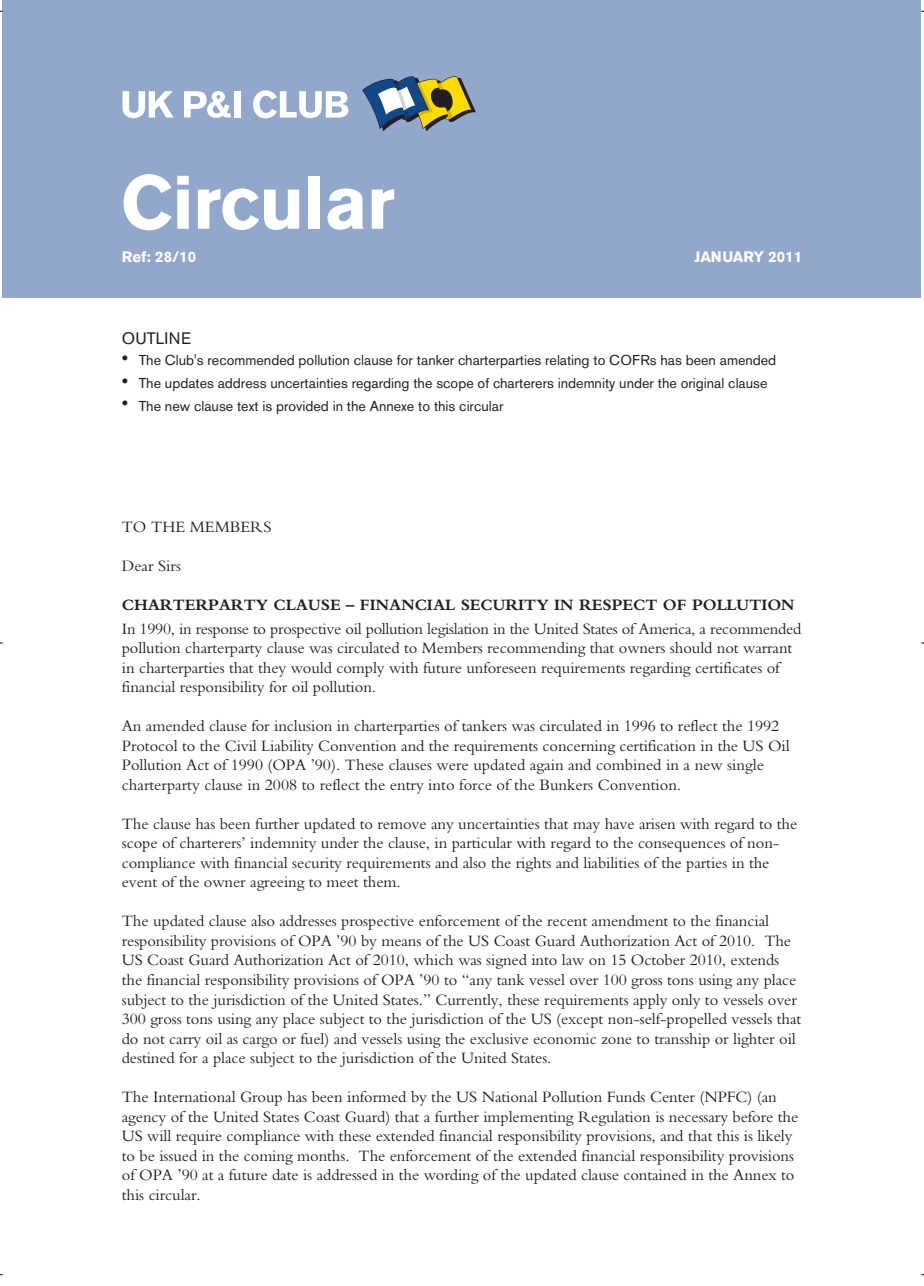
<style>
.page{position:relative;width:924px;height:1286px;background:#fff}
.page>*{position:absolute;margin:0;border:0;box-sizing:border-box;transform-origin:0 0}
.t1{font:700 75px "Akzidenz Grotesk BE";letter-spacing:-.015em;color:#fff}
.t2{font:16.5px/19.5px "Bembo";letter-spacing:-.005em;color:#231f20}
.t3{font:700 16.5px "Bembo";color:#231f20}
.t4{font:16.5px "Akzidenz Grotesk BE";letter-spacing:.01em;color:#231f20}
.t5{font:700 15px "Akzidenz Grotesk BE";color:#fff}
.t6{font:14.25px/23px "Akzidenz Grotesk BE";color:#231f20}
</style>
<div class="page">
<div style="left:3px;top:0;width:918px;height:298px;background:#92a7cc"></div>
<svg style="left:362px;top:76px;width:114px;height:55px"></svg>
<svg style="left:123px;top:91px;width:51px;height:27px"></svg>
<svg style="left:184px;top:91px;width:47px;height:27px"></svg>
<div style="left:234px;top:91px;width:7px;height:27px;background:#fff"></div>
<svg style="left:253px;top:90px;width:95px;height:28px"></svg>
<h1 class="t1" style="left:121px;top:176px;width:276px">Circular</h1>
<p class="t5" style="left:122px;top:252px;width:76px">Ref: 28/10</p>
<p class="t5" style="left:694px;top:252px;width:109px">JANUARY 2011</p>
<p class="t4" style="left:122px;top:332px;width:71px">OUTLINE</p>
<p class="t6" style="left:139px;top:350px;width:639px">The Club's recommended pollution clause for tanker charterparties relating to COFRs has been amended<br>The updates address uncertainties regarding the scope of charterers indemnity under the original clause<br>The new clause text is provided in the Annexe to this circular</p>
<p class="t2" style="left:122px;top:518px;width:151px">TO THE MEMBERS</p>
<p class="t2" style="left:122px;top:557px;width:61px">Dear Sirs</p>
<p class="t3" style="left:122px;top:599px;width:674px">CHARTERPARTY CLAUSE – FINANCIAL SECURITY IN RESPECT OF POLLUTION</p>
<p class="t2" style="left:122px;top:620px;width:681px">In 1990, in response to prospective oil pollution legislation in the United States of America, a recommended pollution charterparty clause was circulated to Members recommending that owners should not warrant in charterparties that they would comply with future unforeseen requirements regarding certificates of financial responsibility for oil pollution.</p>
<p class="t2" style="left:122px;top:718px;width:669px">An amended clause for inclusion in charterparties of tankers was circulated in 1996 to reflect the 1992<br>Protocol to the Civil Liability Convention and the requirements concerning certification in the US Oil Pollution Act of 1990 (OPA ’90). These clauses were updated again and combined in a new single charterparty clause in 2008 to reflect the entry into force of the Bunkers Convention.</p>
<p class="t2" style="left:122px;top:815px;width:677px">The clause has been further updated to remove any uncertainties that may have arisen with regard to the scope of charterers’ indemnity under the clause, in particular with regard to the consequences of non&shy;compliance with financial security requirements and also the rights and liabilities of the parties in the event of the owner agreeing to meet them.</p>
<p class="t2" style="left:122px;top:913px;width:681px">The updated clause also addresses prospective enforcement of the recent amendment to the financial responsibility provisions of OPA ’90 by means of the US Coast Guard Authorization Act of 2010. The US Coast Guard Authorization Act of 2010, which was signed into law on 15 October 2010, extends the financial responsibility provisions of OPA ’90 to “any tank vessel over 100 gross tons using any place subject to the jurisdiction of the United States.” Currently, these requirements apply only to vessels over 300 gross tons using any place subject to the jurisdiction of the US (except non-self-propelled vessels that do not carry oil as cargo or fuel) and vessels using the exclusive economic zone to transship or lighter oil destined for a place subject to the jurisdiction of the United States.</p>
<p class="t2" style="left:122px;top:1088px;width:678px">The International Group has been informed by the US National Pollution Funds Center (NPFC) (an agency of the United States Coast Guard) that a further implementing Regulation is necessary before the US will require compliance with these extended financial responsibility provisions, and that this is likely to be issued in the coming months. The enforcement of the extended financial responsibility provisions of OPA ’90 at a future date is addressed in the wording of the updated clause contained in the Annex to this circular.</p>
</div>
